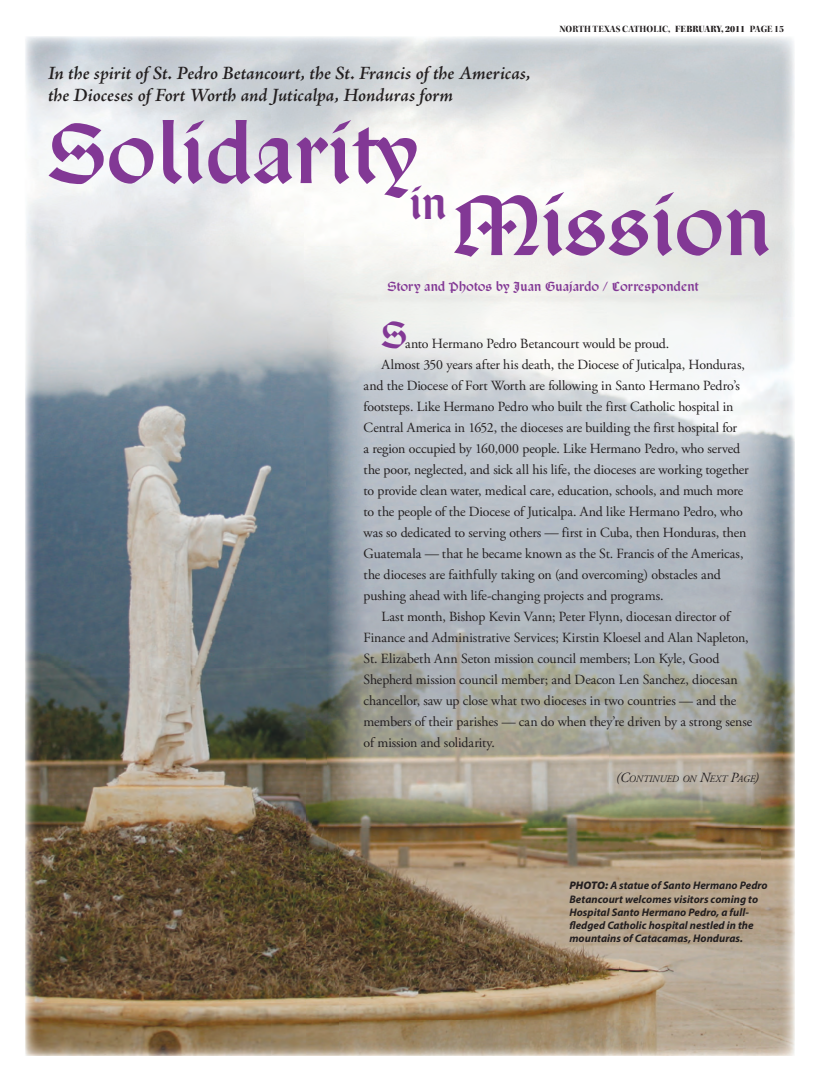
<style>
.page{position:relative;width:819px;height:1080px;background:#fff}
.page>*{position:absolute;margin:0;border:0;box-sizing:border-box;transform-origin:0 0}
.t1{font:90px "San Marco LT Std";color:#823895}
.t2{font:40px "San Marco LT Std";color:#823895}
.t3{font:italic 600 19px/22px "Adobe Jenson Pro";color:#231f20}
.t4{font:14px "Adobe Garamond Pro";color:#231f20}
.t5{font:14px "San Marco LT Std";color:#823895}
.t6{font:italic 700 11px/13px "Myriad Pro";color:#231f20}
.t7{font:italic 9.8px "Adobe Garamond Pro";letter-spacing:-.015em;color:#231f20}
.t8{font:9.7px "Kepler Std Bold Disp";letter-spacing:.015em;color:#231f20}
.s1{font-family:"Kepler Std Black Disp"}
.s2{font-family:"ITC Garamond Std";font-weight:300;font-style:italic}
.s3{font-size:14px}
.s4{font-weight:900}
</style>
<div class="page">
<img style="left:25px;top:247px;width:280px;height:809px">
<img style="left:305px;top:317px;width:35px;height:739px">
<img style="left:761px;top:317px;width:34px;height:739px">
<img style="left:340px;top:828px;width:421px;height:228px">
<img style="left:328px;top:293px;width:455px;height:535px">
<p class="t8" style="left:559px;top:25px;width:226px">NORTH TEXAS CATHOLIC, <span class="s1">FEBRUARY, 2011</span> PAGE 15</p>
<p class="t3" style="left:48px;top:63px;width:484px">In the spirit of St. Pedro Betancourt, the St. Francis of the Americas, the Dioceses of Fort Worth and Juticalpa, Honduras form</p>
<p class="t1" style="left:48px;top:118px;width:725px">Solidarity<sub>in</sub>Mission</p>
<p class="t5" style="left:388px;top:281px;width:312px">Story and Photos by Juan Guajardo / Correspondent</p>
<p class="t2" style="left:382px;top:319px;width:27px">S</p>
<p class="t4" style="left:405px;top:338px;width:266px">anto Hermano Pedro Betancourt would be proud.</p>
<p class="t4" style="left:382px;top:359px;width:365px">Almost 350 years after his death, the Diocese of Juticalpa, Honduras,</p>
<p class="t4" style="left:364px;top:380px;width:378px">and the Diocese of Fort Worth are following in Santo Hermano Pedro’s</p>
<p class="t4" style="left:364px;top:401px;width:372px">footsteps. Like Hermano Pedro who built the first Catholic hospital in</p>
<p class="t4" style="left:364px;top:422px;width:375px">Central America in 1652, the dioceses are building the first hospital for</p>
<p class="t4" style="left:364px;top:443px;width:378px">a region occupied by 160,000 people. Like Hermano Pedro, who served</p>
<p class="t4" style="left:364px;top:464px;width:387px">the poor, neglected, and sick all his life, the dioceses are working together</p>
<p class="t4" style="left:364px;top:485px;width:382px">to provide clean water, medical care, education, schools, and much more</p>
<p class="t4" style="left:364px;top:506px;width:381px">to the people of the Diocese of Juticalpa. And like Hermano Pedro, who</p>
<p class="t4" style="left:364px;top:527px;width:385px">was so dedicated to serving others <span class="s2">—</span> first in Cuba, then Honduras, then</p>
<p class="t4" style="left:364px;top:548px;width:382px">Guatemala <span class="s2">—</span> that he became known as the St. Francis of the Americas,</p>
<p class="t4" style="left:364px;top:569px;width:359px">the dioceses are faithfully taking on (and overcoming) obstacles and</p>
<p class="t4" style="left:364px;top:590px;width:302px">pushing ahead with life-changing projects and programs.</p>
<p class="t4" style="left:382px;top:611px;width:350px">Last month, Bishop Kevin Vann; Peter Flynn, diocesan director of</p>
<p class="t4" style="left:364px;top:632px;width:387px">Finance and Administrative Services; Kirstin Kloesel and Alan Napleton,</p>
<p class="t4" style="left:364px;top:653px;width:357px">St. Elizabeth Ann Seton mission council members; Lon Kyle, Good</p>
<p class="t4" style="left:364px;top:674px;width:376px">Shepherd mission council member; and Deacon Len Sanchez, diocesan</p>
<p class="t4" style="left:364px;top:695px;width:374px">chancellor, saw up close what two dioceses in two countries — and the</p>
<p class="t4" style="left:364px;top:716px;width:390px">members of their parishes — can do when they’re driven by a strong sense</p>
<p class="t4" style="left:364px;top:737px;width:133px">of mission and solidarity.</p>
<p class="t7" style="left:616px;top:775px;width:144px"><span class="s3">(C</span>ONTINUED ON <span class="s3">N</span>EXT <span class="s3">P</span>AGE<span class="s3">)</span></p>
<p class="t6" style="left:570px;top:880px;width:200px"><span class="s4">PHOTO:</span> A statue of Santo Hermano Pedro Betancourt welcomes visitors coming to Hospital Santo Hermano Pedro, a full&shy;fledged Catholic hospital nestled in the mountains of Catacamas, Honduras.</p>
</div>
